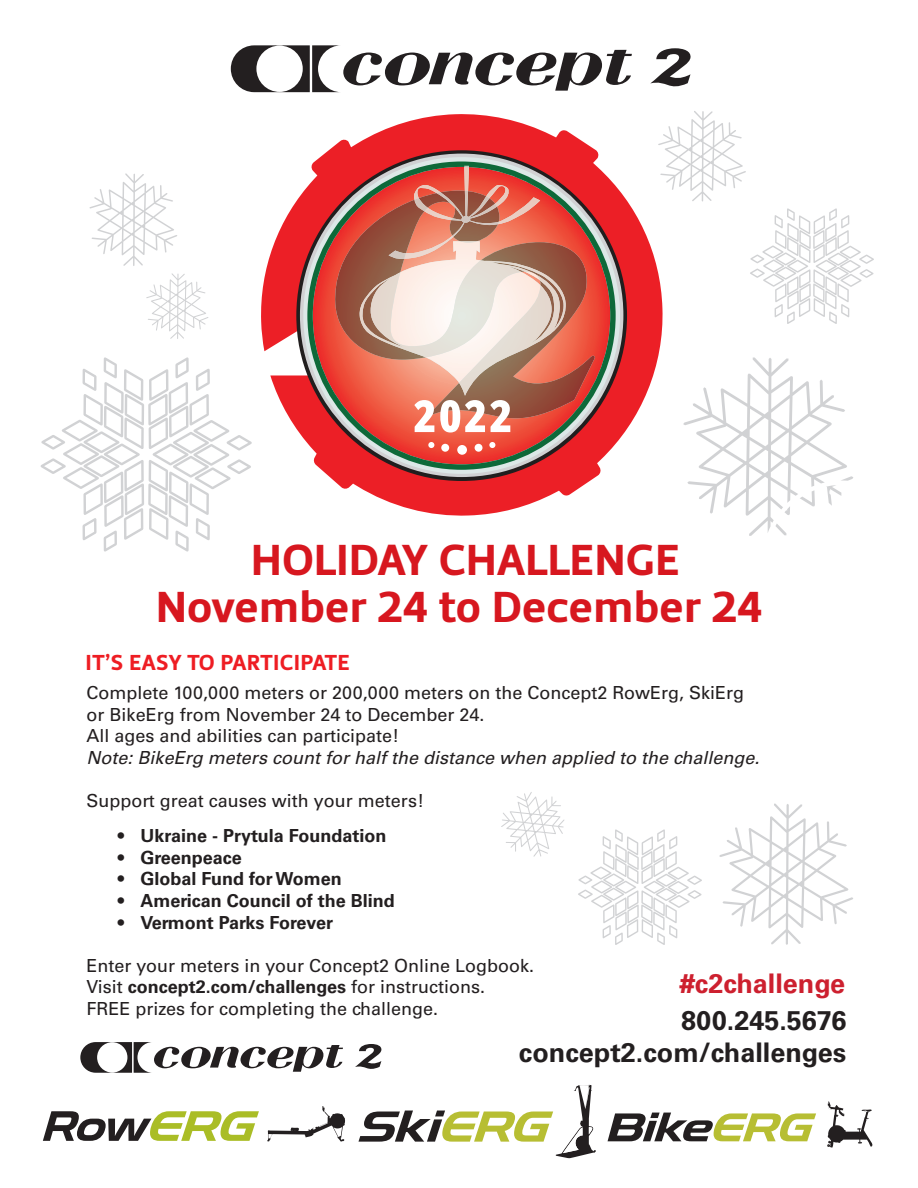
<style>
.page{position:relative;width:918px;height:1188px;background:#fff}
.page>*{position:absolute;margin:0;border:0;box-sizing:border-box;transform-origin:0 0}
.t1{font:45px "Priva Four Pro";color:#d7171f}
.t2{font:700 27px "Univers LT Pro 65";color:#231f20}
.t3{font:700 27px "Univers LT Pro 65";color:#cd202f}
.t4{font:22.5px "Priva Four Pro";letter-spacing:.015em;color:#ee1d23}
.t5{font:18px/21.6px "Univers LT Pro 55 Roman";color:#231f20}
.t6{font:700 18px "Univers LT Pro 65";color:#231f20}
.t7{font:italic 18px "Univers LT Pro 55";color:#231f20}
.s1{font-family:"Univers LT Pro 55 Roman";font-weight:400}
</style>
<div class="page">
<svg style="left:261px;top:114px;width:402px;height:402px"></svg>
<svg style="left:307px;top:162px;width:309px;height:308px"></svg>
<svg style="left:332px;top:191px;width:27px;height:225px"></svg>
<div style="left:457px;top:445px;width:10px;height:10px;background:#fff;border-radius:50%"></div>
<div style="left:441px;top:444px;width:8px;height:8px;background:#fff;border-radius:50%"></div>
<svg style="left:428px;top:442px;width:6px;height:6px"></svg>
<div style="left:475px;top:444px;width:8px;height:8px;background:#fff;border-radius:50%"></div>
<svg style="left:489px;top:442px;width:6px;height:6px"></svg>
<svg style="left:359px;top:166px;width:208px;height:267px"></svg>
<svg style="left:683px;top:357px;width:170px;height:179px"></svg>
<svg style="left:658px;top:111px;width:88px;height:91px"></svg>
<svg style="left:146px;top:273px;width:62px;height:66px"></svg>
<svg style="left:40px;top:357px;width:212px;height:194px"></svg>
<svg style="left:89px;top:173px;width:88px;height:93px"></svg>
<svg style="left:719px;top:804px;width:134px;height:141px"></svg>
<svg style="left:267px;top:1106px;width:78px;height:35px"></svg>
<svg style="left:43px;top:1111px;width:216px;height:30px"></svg>
<svg style="left:608px;top:1113px;width:208px;height:28px"></svg>
<svg style="left:358px;top:1085px;width:238px;height:73px"></svg>
<svg style="left:827px;top:1101px;width:45px;height:46px"></svg>
<svg style="left:80px;top:1042px;width:263px;height:31px"></svg>
<svg style="left:355px;top:1044px;width:27px;height:25px"></svg>
<svg style="left:501px;top:792px;width:63px;height:65px"></svg>
<svg style="left:231px;top:45px;width:401px;height:47px"></svg>
<svg style="left:650px;top:48px;width:41px;height:39px"></svg>
<svg style="left:750px;top:208px;width:124px;height:116px"></svg>
<svg style="left:578px;top:829px;width:124px;height:116px"></svg>
<p class="t1" style="left:251px;top:531px;width:431px">HOLIDAY CHALLENGE</p>
<p class="t1" style="left:156px;top:578px;width:608px">November 24 to December 24</p>
<p class="t4" style="left:86px;top:648px;width:266px">IT’S EASY TO PARTICIPATE</p>
<p class="t5" style="left:86px;top:681px;width:659px">Complete 100,000 meters or 200,000 meters on the Concept2 RowErg, SkiErg or BikeErg from November 24 to December 24.</p>
<p class="t5" style="left:86px;top:724px;width:314px">All ages and abilities can participate!</p>
<p class="t7" style="left:86px;top:745px;width:674px">Note: BikeErg meters count for half the distance when applied to the challenge.</p>
<p class="t5" style="left:86px;top:789px;width:339px">Support great causes with your meters!</p>
<p class="t6" style="left:118px;top:823px;width:270px"><span class="s1">•</span> Ukraine - Prytula Foundation</p>
<p class="t6" style="left:118px;top:845px;width:126px"><span class="s1">•</span> Greenpeace</p>
<p class="t6" style="left:118px;top:866px;width:225px"><span class="s1">•</span> Global Fund for Women</p>
<p class="t6" style="left:118px;top:888px;width:278px"><span class="s1">•</span> American Council of the Blind</p>
<p class="t6" style="left:118px;top:910px;width:217px"><span class="s1">•</span> Vermont Parks Forever</p>
<p class="t5" style="left:86px;top:954px;width:449px">Enter your meters in your Concept2 Online Logbook.</p>
<p class="t6" style="left:86px;top:974px;width:400px"><span class="s1">Visit</span> concept2.com/challenges <span class="s1">for instructions.</span></p>
<p class="t5" style="left:86px;top:997px;width:353px">FREE prizes for completing the challenge.</p>
<p class="t3" style="left:680px;top:965px;width:167px">#c2challenge</p>
<p class="t2" style="left:681px;top:1001px;width:167px">800.245.5676</p>
<p class="t2" style="left:519px;top:1034px;width:329px">concept2.com/challenges</p>
</div>
